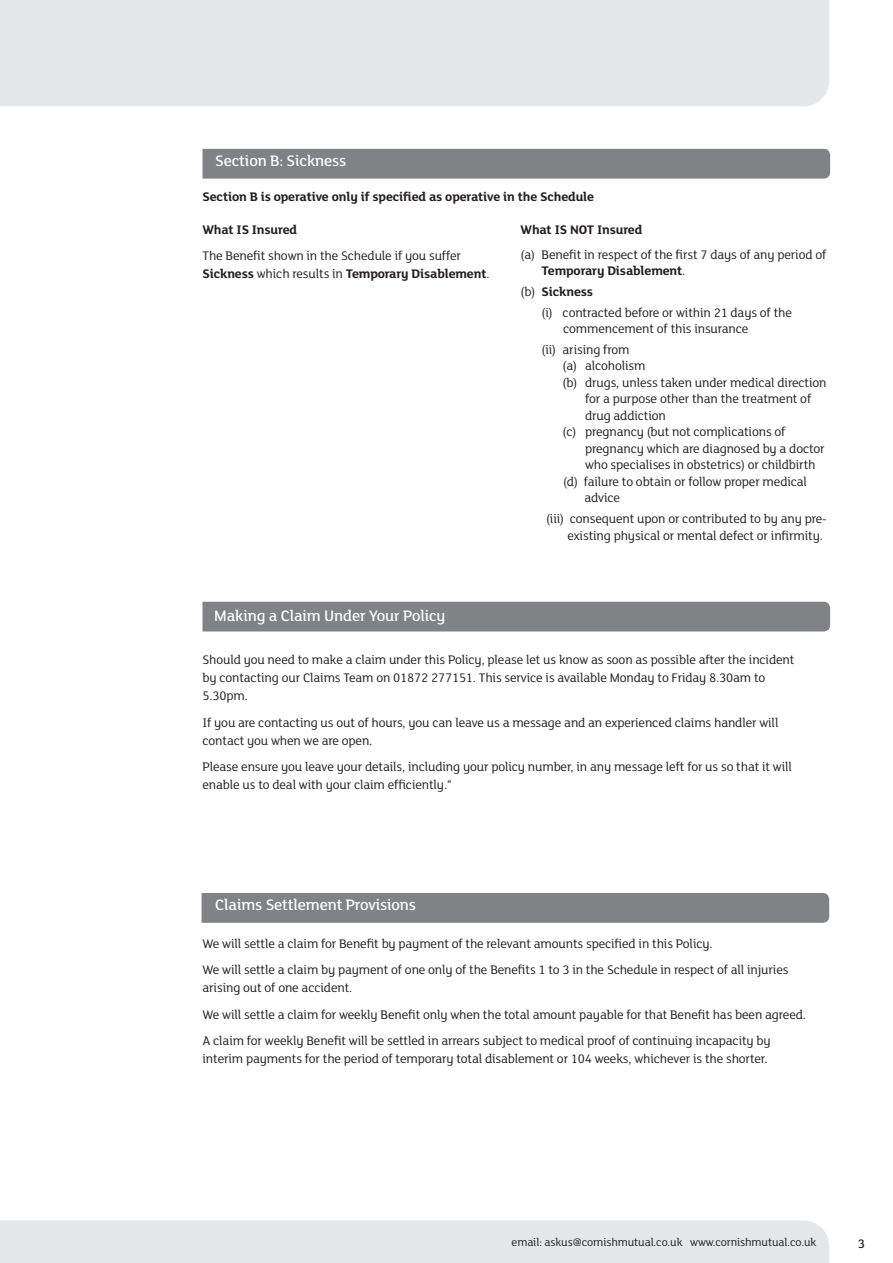
<style>
.page{position:relative;width:893px;height:1263px;background:#fff}
.page>*{position:absolute;margin:0;border:0;box-sizing:border-box;transform-origin:0 0}
.t1{font:500 16.5px "FS Lola";letter-spacing:-.01em;color:#fff}
.t2{font:13.5px/18px "FS Lola";letter-spacing:-.01em;color:#231f20}
.t3{font:700 13.5px "FS Lola";letter-spacing:-.01em;color:#231f20}
.t4{font:500 13.5px "FS Lola";color:#231f20}
.t5{font:12px "FS Lola";letter-spacing:-.01em;color:#231f20}
.s1{font-weight:700}
</style>
<div class="page">
<div style="left:0;top:0;width:829px;height:106px;background:#e6e7e9"></div>
<div style="left:0;top:1220px;width:829px;height:43px;background:#e6e7e9"></div>
<div style="left:202px;top:893px;width:627px;height:30px;background:#808285"></div>
<div style="left:203px;top:602px;width:627px;height:29px;background:#808285"></div>
<div style="left:203px;top:149px;width:627px;height:30px;background:#808285"></div>
<p class="t1" style="left:215px;top:150px;width:133px">Section B: Sickness</p>
<p class="t3" style="left:203px;top:187px;width:393px">Section B is operative only if specified as operative in the Schedule</p>
<p class="t3" style="left:203px;top:220px;width:96px">What IS Insured</p>
<p class="t2" style="left:203px;top:246px;width:289px">The Benefit shown in the Schedule if you suffer<br><span class="s1">Sickness</span> which results in <span class="s1">Temporary Disablement</span>.</p>
<p class="t1" style="left:214px;top:605px;width:233px">Making a Claim Under Your Policy</p>
<p class="t3" style="left:521px;top:220px;width:123px">What IS NOT Insured</p>
<p class="t2" style="left:542px;top:245px;width:286px;line-height:16.5px;text-indent:-21px">(a) Benefit in respect of the first 7 days of any period of<br><span class="s1">Temporary Disablement</span>.</p>
<p class="t2" style="left:542px;top:281px;width:252px;line-height:20.7px;text-indent:-21px">(b) <span class="s1">Sickness<br></span>(i) contracted before or within 21 days of the</p>
<p class="t2" style="left:542px;top:318px;width:208px;line-height:20.7px;text-indent:22px">commencement of this insurance (ii) arising from</p>
<p class="t2" style="left:563px;top:356px;width:84px">(a) alcoholism</p>
<p class="t2" style="left:563px;top:373px;width:265px">(b) drugs, unless taken under medical direction</p>
<p class="t2" style="left:585px;top:389px;width:228px">for a purpose other than the treatment of</p>
<p class="t2" style="left:585px;top:406px;width:82px">drug addiction</p>
<p class="t2" style="left:563px;top:422px;width:224px">(c) pregnancy (but not complications of</p>
<p class="t2" style="left:585px;top:439px;width:241px">pregnancy which are diagnosed by a doctor</p>
<p class="t2" style="left:585px;top:455px;width:232px">who specialises in obstetrics) or childbirth</p>
<p class="t2" style="left:563px;top:472px;width:245px">(d) failure to obtain or follow proper medical</p>
<p class="t2" style="left:584px;top:488px;width:37px">advice</p>
<p class="t2" style="left:546px;top:510px;width:282px;line-height:16.5px;text-align:right">(iii) consequent upon or contributed to by any pre&shy;existing physical or mental defect or infirmity.</p>
<p class="t2" style="left:203px;top:650px;width:593px">Should you need to make a claim under this Policy, please let us know as soon as possible after the incident by contacting our Claims Team on 01872 277151. This service is available Monday to Friday 8.30am to<br>5.30pm.</p>
<p class="t2" style="left:203px;top:713px;width:577px">If you are contacting us out of hours, you can leave us a message and an experienced claims handler will contact you when we are open.</p>
<p class="t2" style="left:203px;top:757px;width:591px">Please ensure you leave your details, including your policy number, in any message left for us so that it will enable us to deal with your claim efficiently.”</p>
<p class="t1" style="left:215px;top:894px;width:202px">Claims Settlement Provisions</p>
<p class="t2" style="left:203px;top:929px;width:588px;line-height:26.5px">We will settle a claim for Benefit by payment of the relevant amounts specified in this Policy.<br>We will settle a claim by payment of one only of the Benefits 1 to 3 in the Schedule in respect of all injuries</p>
<p class="t2" style="left:203px;top:974px;width:605px;line-height:26.5px">arising out of one accident.<br>We will settle a claim for weekly Benefit only when the total amount payable for that Benefit has been agreed.<br>A claim for weekly Benefit will be settled in arrears subject to medical proof of continuing incapacity by</p>
<p class="t2" style="left:203px;top:1049px;width:567px">interim payments for the period of temporary total disablement or 104 weeks, whichever is the shorter.</p>
<p class="t5" style="left:512px;top:1235px;width:306px">email: askus@cornishmutual.co.uk www.cornishmutual.co.uk</p>
<p class="t4" style="left:858px;top:1234px;width:9px">3</p>
</div>
